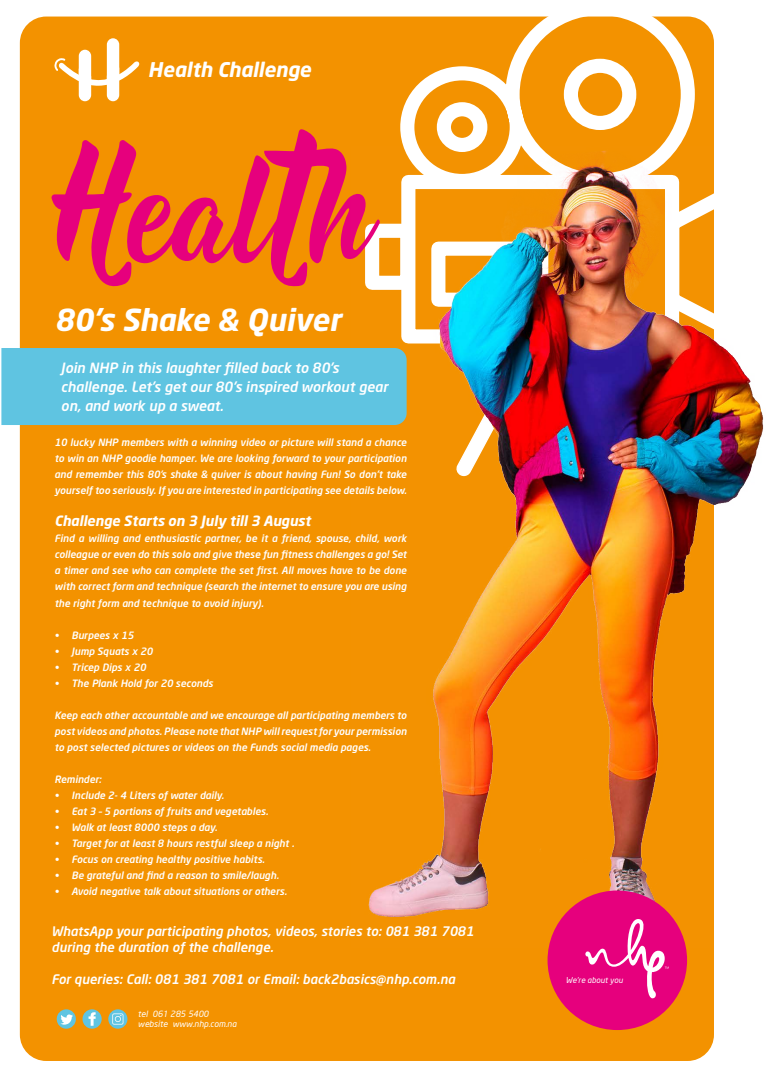
<style>
.page{position:relative;width:766px;height:1078px;background:#fff}
.page>*{position:absolute;margin:0;border:0;box-sizing:border-box;transform-origin:0 0}
.t1{font:italic 700 30px "Neo Sans Std";color:#fff}
.t2{font:italic 700 20px "Neo Sans Std";color:#fff}
.t3{font:italic 500 14px/19px "Neo Sans Std";color:#fff}
.t4{font:italic 700 14px "Neo Sans Std";color:#fff}
.t5{font:italic 500 13px/16px "Neo Sans Std";color:#fff}
.t6{font:italic 500 10px/16px "Neo Sans Std";color:#fff;text-align:justify}
.t7{font:italic 8.5px/10px "Neo Sans";color:#fff}
.t8{font:italic 7.9px "Neo Sans";color:#fff}
</style>
<div class="page">
<div style="left:20px;top:17px;width:693px;height:1043px;background:#f39200;border-radius:26px"></div>
<svg style="left:393px;top:16px;width:308px;height:130px"></svg>
<svg style="left:429px;top:52px;width:214px;height:94px"></svg>
<svg style="left:51px;top:129px;width:300px;height:158px"></svg>
<svg style="left:54px;top:38px;width:86px;height:63px"></svg>
<svg style="left:82px;top:1009px;width:20px;height:19px"></svg>
<svg style="left:88px;top:1011px;width:8px;height:14px"></svg>
<div style="left:57px;top:1009px;width:19px;height:19px;background:#5fc4e1;border-radius:50%"></div>
<svg style="left:60px;top:1014px;width:13px;height:10px"></svg>
<svg style="left:108px;top:1009px;width:19px;height:19px"></svg>
<svg style="left:112px;top:1013px;width:11px;height:11px"></svg>
<img style="left:351px;top:146px;width:413px;height:801px">
<div style="left:547px;top:890px;width:140px;height:139px;background:#e6007d;border-radius:50%"></div>
<svg style="left:585px;top:919px;width:83px;height:79px"></svg>
<div style="left:1px;top:348px;width:405px;height:77px;background:#5fc4e1"></div>
<h2 class="t2" style="left:148px;top:57px;width:164px">Health Challenge</h2>
<h1 class="t1" style="left:54px;top:301px;width:288px">80’s Shake &amp; Quiver</h1>
<h3 class="t3" style="left:61px;top:357px;width:328px">Join NHP in this laughter filled back to 80’s challenge. Let’s get our 80’s inspired workout gear on, and work up a sweat.</h3>
<p class="t6" style="left:54px;top:434px;width:353px">10 lucky NHP members with a winning video or picture will stand a chance to win an NHP goodie hamper. We are looking forward to your participation and remember this 80’s shake &amp; quiver is about having Fun! So don’t take yourself too seriously. If you are interested in participating see details below.</p>
<h3 class="t4" style="left:54px;top:512px;width:258px">Challenge Starts on 3 July till 3 August</h3>
<p class="t6" style="left:54px;top:530px;width:353px">Find a willing and enthusiastic partner, be it a friend, spouse, child, work colleague or even do this solo and give these fun fitness challenges a go! Set a timer and see who can complete the set first. All moves have to be done with correct form and technique (search the internet to ensure you are using the right form and technique to avoid injury).</p>
<p class="t6" style="left:54px;top:626px;width:81px">• Burpees x 15</p>
<p class="t6" style="left:54px;top:642px;width:100px">• Jump Squats x 20</p>
<p class="t6" style="left:54px;top:658px;width:93px">• Tricep Dips x 20</p>
<p class="t6" style="left:54px;top:674px;width:160px">• The Plank Hold for 20 seconds</p>
<p class="t6" style="left:54px;top:706px;width:353px">Keep each other accountable and we encourage all participating members to post videos and photos. Please note that NHP will request for your permission to post selected pictures or videos on the Funds social media pages.</p>
<p class="t6" style="left:54px;top:770px;width:48px">Reminder:</p>
<p class="t6" style="left:54px;top:786px;width:171px">• Include 2- 4 Liters of water daily.</p>
<p class="t6" style="left:54px;top:802px;width:215px">• Eat 3 – 5 portions of fruits and vegetables.</p>
<p class="t6" style="left:54px;top:818px;width:164px">• Walk at least 8000 steps a day.</p>
<p class="t6" style="left:54px;top:834px;width:241px">• Target for at least 8 hours restful sleep a night .</p>
<p class="t6" style="left:54px;top:850px;width:212px">• Focus on creating healthy positive habits.</p>
<p class="t6" style="left:54px;top:866px;width:226px">• Be grateful and find a reason to smile/laugh.</p>
<p class="t6" style="left:54px;top:882px;width:234px">• Avoid negative talk about situations or others.</p>
<h3 class="t5" style="left:51px;top:922px;width:424px">WhatsApp your participating photos, videos, stories to: 081 381 7081 during the duration of the challenge.</h3>
<h3 class="t5" style="left:51px;top:970px;width:405px">For queries: Call: 081 381 7081 or Email: back2basics@nhp.com.na</h3>
<p class="t7" style="left:138px;top:1007px;width:100px">tel 061 285 5400 website www.nhp.com.na</p>
<p class="t8" style="left:565px;top:975px;width:58px">We’re about you</p>
</div>
